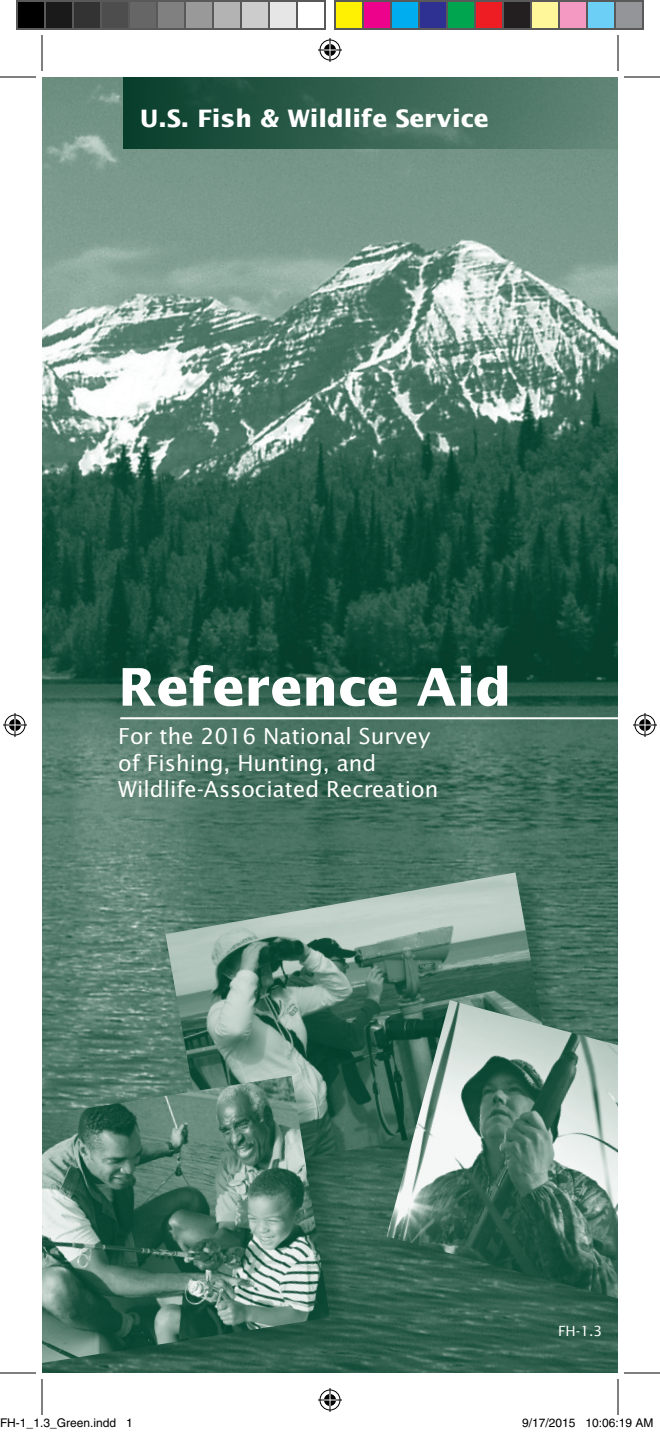
<style>
.page{position:relative;width:660px;height:1433px;background:#fff}
.page>*{position:absolute;margin:0;border:0;box-sizing:border-box;transform-origin:0 0}
.t1{font:700 52px "Lucida Sans";color:#fff}
.t2{font:700 24px "Lucida Sans";color:#fff}
.t3{font:22px/26.4px "Lucida Sans";color:#fff}
.t4{font:14px "Lucida Sans";color:#fff}
.t5{font:12px "Helvetica";color:#000}
</style>
<div class="page">
<img style="left:42px;top:77px;width:576px;height:1296px">
<div style="left:123px;top:77px;width:495px;height:72px;background:linear-gradient(to right,#083f2c,#65897a)"></div>
<hr style="left:120px;top:717px;width:498px;height:2px;background:#fff">
<div style="left:169px;top:876px;width:413px;height:323px;background:#073e2b;opacity:.36"></div>
<img style="left:165px;top:872px;width:393px;height:303px">
<div style="left:42px;top:1080px;width:312px;height:293px;background:#073e2b;opacity:.35"></div>
<img style="left:42px;top:1076px;width:288px;height:287px">
<div style="left:390px;top:1004px;width:228px;height:340px;background:#073e2b;opacity:.36"></div>
<img style="left:387px;top:1000px;width:231px;height:298px">
<hr style="left:0;top:77px;width:36px;height:1px;background:#000">
<hr style="left:624px;top:77px;width:36px;height:1px;background:#000">
<hr style="left:0;top:1373px;width:36px;height:1px;background:#000">
<hr style="left:624px;top:1373px;width:36px;height:1px;background:#000">
<hr style="left:42px;top:35px;width:1px;height:36px;background:#000">
<hr style="left:42px;top:1379px;width:1px;height:36px;background:#000">
<hr style="left:618px;top:35px;width:1px;height:36px;background:#000">
<hr style="left:618px;top:1379px;width:1px;height:36px;background:#000">
<svg style="left:318px;top:38px;width:24px;height:24px"></svg>
<svg style="left:318px;top:1388px;width:24px;height:24px"></svg>
<svg style="left:3px;top:713px;width:24px;height:24px"></svg>
<svg style="left:633px;top:713px;width:24px;height:24px"></svg>
<div style="left:17px;top:1px;width:28px;height:28px;background:#000"></div>
<div style="left:16px;top:0;width:30px;height:30px;border:2px solid #595959"></div>
<div style="left:45px;top:1px;width:28px;height:28px;background:#1a1a1a"></div>
<div style="left:44px;top:0;width:30px;height:30px;border:2px solid #595959"></div>
<div style="left:73px;top:1px;width:28px;height:28px;background:#333"></div>
<div style="left:72px;top:0;width:30px;height:30px;border:2px solid #595959"></div>
<div style="left:101px;top:1px;width:28px;height:28px;background:#4d4d4d"></div>
<div style="left:100px;top:0;width:30px;height:30px;border:2px solid #595959"></div>
<div style="left:129px;top:1px;width:28px;height:28px;background:#666"></div>
<div style="left:128px;top:0;width:30px;height:30px;border:2px solid #595959"></div>
<div style="left:157px;top:1px;width:28px;height:28px;background:#808080"></div>
<div style="left:156px;top:0;width:30px;height:30px;border:2px solid #595959"></div>
<div style="left:185px;top:1px;width:28px;height:28px;background:#999"></div>
<div style="left:184px;top:0;width:30px;height:30px;border:2px solid #595959"></div>
<div style="left:213px;top:1px;width:28px;height:28px;background:#b3b3b3"></div>
<div style="left:212px;top:0;width:30px;height:30px;border:2px solid #595959"></div>
<div style="left:241px;top:1px;width:28px;height:28px;background:#ccc"></div>
<div style="left:240px;top:0;width:30px;height:30px;border:2px solid #595959"></div>
<div style="left:269px;top:1px;width:28px;height:28px;background:#e6e6e6"></div>
<div style="left:268px;top:0;width:30px;height:30px;border:2px solid #595959"></div>
<div style="left:296px;top:0;width:30px;height:30px;border:2px solid #595959"></div>
<div style="left:335px;top:1px;width:28px;height:28px;background:#fff101"></div>
<div style="left:334px;top:0;width:30px;height:30px;border:2px solid #595959"></div>
<div style="left:363px;top:1px;width:28px;height:28px;background:#ed028c"></div>
<div style="left:362px;top:0;width:30px;height:30px;border:2px solid #595959"></div>
<div style="left:391px;top:1px;width:28px;height:28px;background:#00aeef"></div>
<div style="left:390px;top:0;width:30px;height:30px;border:2px solid #595959"></div>
<div style="left:419px;top:1px;width:28px;height:28px;background:#2e3092"></div>
<div style="left:418px;top:0;width:30px;height:30px;border:2px solid #595959"></div>
<div style="left:447px;top:1px;width:28px;height:28px;background:#00a54f"></div>
<div style="left:446px;top:0;width:30px;height:30px;border:2px solid #595959"></div>
<div style="left:475px;top:1px;width:28px;height:28px;background:#ee1d23"></div>
<div style="left:474px;top:0;width:30px;height:30px;border:2px solid #595959"></div>
<div style="left:503px;top:1px;width:28px;height:28px;background:#231f20"></div>
<div style="left:502px;top:0;width:30px;height:30px;border:2px solid #595959"></div>
<div style="left:531px;top:1px;width:28px;height:28px;background:#fff79a"></div>
<div style="left:530px;top:0;width:30px;height:30px;border:2px solid #595959"></div>
<div style="left:559px;top:1px;width:28px;height:28px;background:#f499c2"></div>
<div style="left:558px;top:0;width:30px;height:30px;border:2px solid #595959"></div>
<div style="left:587px;top:1px;width:28px;height:28px;background:#6bcff6"></div>
<div style="left:586px;top:0;width:30px;height:30px;border:2px solid #595959"></div>
<div style="left:615px;top:1px;width:28px;height:28px;background:#939598"></div>
<div style="left:614px;top:0;width:30px;height:30px;border:2px solid #595959"></div>
<div style="left:593px;top:1419px;width:5px;height:8px;border:1px solid #fff;border-radius:50%"></div>
<div style="left:592px;top:1418px;width:7px;height:10px;border:1px solid #fff;border-radius:50%"></div>
<div style="left:603px;top:1419px;width:5px;height:8px;border:1px solid #fff;border-radius:50%"></div>
<div style="left:602px;top:1418px;width:7px;height:10px;border:1px solid #fff;border-radius:50%"></div>
<p class="t2" style="left:140px;top:105px;width:351px">U.S. Fish &amp; Wildlife Service</p>
<h1 class="t1" style="left:118px;top:658px;width:395px">Reference Aid</h1>
<p class="t3" style="left:118px;top:723px;width:322px">For the 2016 National Survey of Fishing, Hunting, and<br>Wildlife-Associated Recreation</p>
<p class="t4" style="left:558px;top:1322px;width:46px">FH-1.3</p>
<p class="t5" style="left:0;top:1416px;width:134px">FH-1_1.3_Green.indd 1</p>
<p class="t5" style="left:522px;top:1416px;width:133px">9/17/2015 10:06:19 AM</p>
</div>
